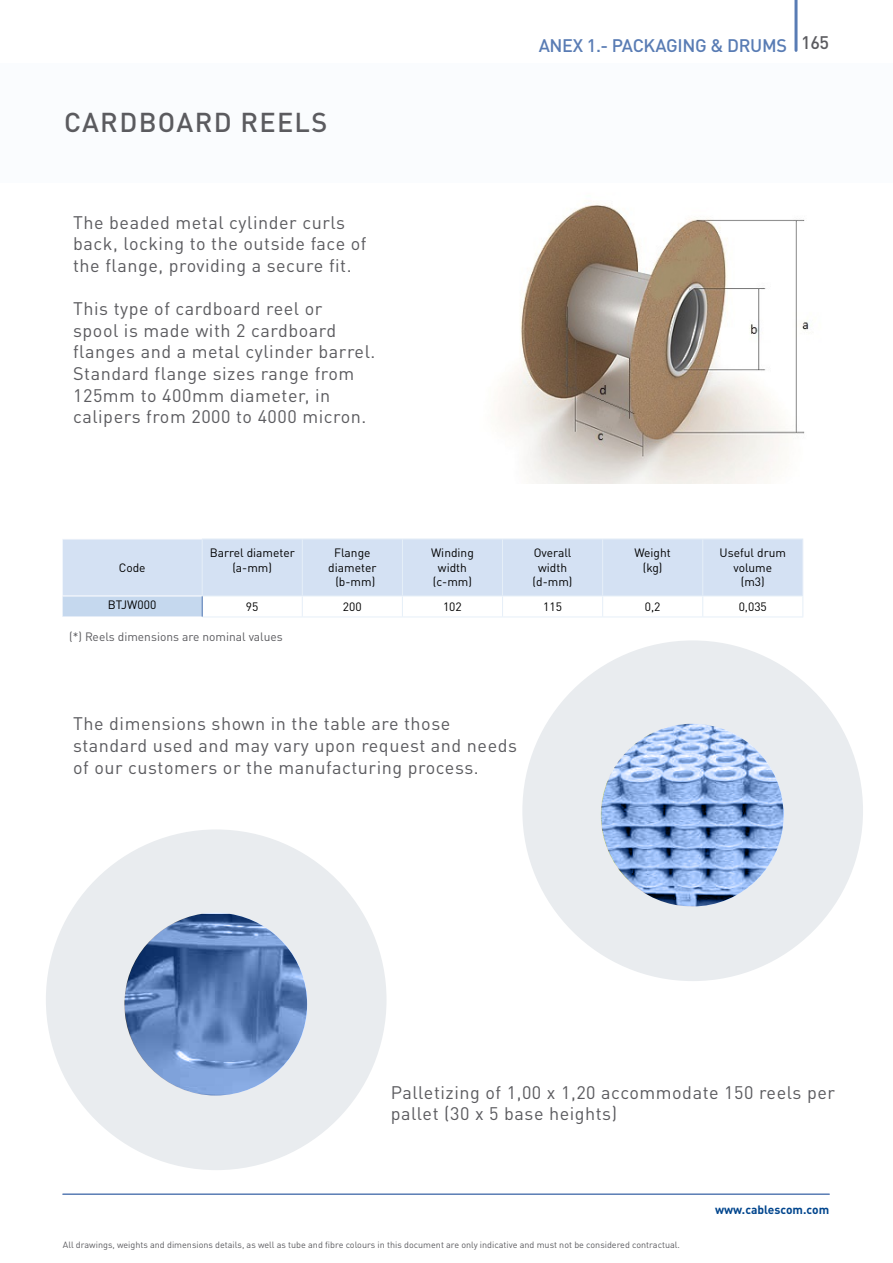
<style>
.page{position:relative;width:893px;height:1263px;background:#fff}
.page>*{position:absolute;margin:0;border:0;box-sizing:border-box;transform-origin:0 0}
.t1{font:500 27px "DIN Pro";letter-spacing:.05em;color:#5b5b5f}
.t2{font:18px/21.6px "DIN Pro";letter-spacing:.03em;color:#5b5b5f}
.t3{font:500 18px "DIN Pro";letter-spacing:-.02em;color:#597cb4}
.t4{font:12px/14.4px "DIN Pro";color:#000;text-align:center}
.t5{font:12px "DIN Pro";color:#5b5b5f}
.t6{font:700 12px "DIN Pro";color:#00458d}
.t7{font:9px "DIN Pro";color:#5b5b5f}
.s1{color:#5b5b5f}
</style>
<div class="page">
<img style="left:498px;top:203px;width:311px;height:281px">
<div style="left:522px;top:640px;width:341px;height:341px;background:#e9ecef;border-radius:50%"></div>
<div style="left:46px;top:829px;width:341px;height:341px;background:#e9ecef;border-radius:50%"></div>
<img style="left:124px;top:914px;width:151px;height:181px">
<svg style="left:601px;top:724px;width:183px;height:182px;background:#8baadc"></svg>
<svg style="left:125px;top:913px;width:183px;height:182px;background:#6083ba"></svg>
<div style="left:0;top:64px;width:893px;height:119px;background:#fafcfe"></div>
<hr style="left:202px;top:617px;width:100px;height:1px;background:#e6eff8">
<hr style="left:302px;top:617px;width:100px;height:1px;background:#e6eff8">
<hr style="left:402px;top:617px;width:100px;height:1px;background:#e6eff8">
<hr style="left:502px;top:617px;width:101px;height:1px;background:#e6eff8">
<hr style="left:603px;top:617px;width:100px;height:1px;background:#e6eff8">
<hr style="left:703px;top:617px;width:100px;height:1px;background:#e6eff8">
<svg style="left:62px;top:539px;width:741px;height:78px"></svg>
<hr style="left:63px;top:1193px;width:766px;height:2px;background:#597cb4">
<hr style="left:794px;top:0;width:3px;height:50px;background:#597cb4">
<h1 class="t1" style="left:64px;top:100px;width:265px">CARDBOARD REELS</h1>
<p class="t2" style="left:73px;top:210px;width:295px">The beaded metal cylinder curls back, locking to the outside face of the flange, providing a secure fit.</p>
<p class="t2" style="left:73px;top:296px;width:304px">This type of cardboard reel or<br>spool is made with 2 cardboard flanges and a metal cylinder barrel.<br>Standard flange sizes range from<br>125mm to 400mm diameter, in calipers from 2000 to 4000 micron.</p>
<p class="t3" style="left:539px;top:31px;width:292px">ANEX 1.- PACKAGING &amp; DRUMS <span class="s1">165</span></p>
<p class="t4" style="left:119px;top:559px;width:28px">Code</p>
<p class="t4" style="left:210px;top:545px;width:87px">Barrel diameter (a-mm)</p>
<p class="t4" style="left:328px;top:545px;width:50px">Flange diameter (b-mm)</p>
<p class="t4" style="left:431px;top:545px;width:44px">Winding width (c-mm)</p>
<p class="t4" style="left:533px;top:545px;width:41px">Overall width (d-mm)</p>
<p class="t4" style="left:634px;top:545px;width:38px">Weight (kg)</p>
<p class="t4" style="left:720px;top:545px;width:68px">Useful drum volume<br>(m3)</p>
<p class="t4" style="left:108px;top:596px;width:50px">BTJW000</p>
<p class="t4" style="left:246px;top:598px;width:14px">95</p>
<p class="t4" style="left:343px;top:598px;width:20px">200</p>
<p class="t4" style="left:443px;top:598px;width:20px">102</p>
<p class="t4" style="left:543px;top:598px;width:20px">115</p>
<p class="t4" style="left:645px;top:598px;width:17px">0,2</p>
<p class="t4" style="left:739px;top:598px;width:30px">0,035</p>
<p class="t5" style="left:69px;top:627px;width:215px">(*) Reels dimensions are nominal values</p>
<p class="t2" style="left:73px;top:711px;width:445px">The dimensions shown in the table are those standard used and may vary upon request and needs of our customers or the manufacturing process.</p>
<p class="t2" style="left:391px;top:1080px;width:446px">Palletizing of 1,00 x 1,20 accommodate 150 reels per pallet (30 x 5 base heights)</p>
<p class="t7" style="left:63px;top:1238px;width:619px">All drawings, weights and dimensions details, as well as tube and fibre colours in this document are only indicative and must not be considered contractual.</p>
<p class="t6" style="left:715px;top:1200px;width:116px">www.cablescom.com</p>
</div>
